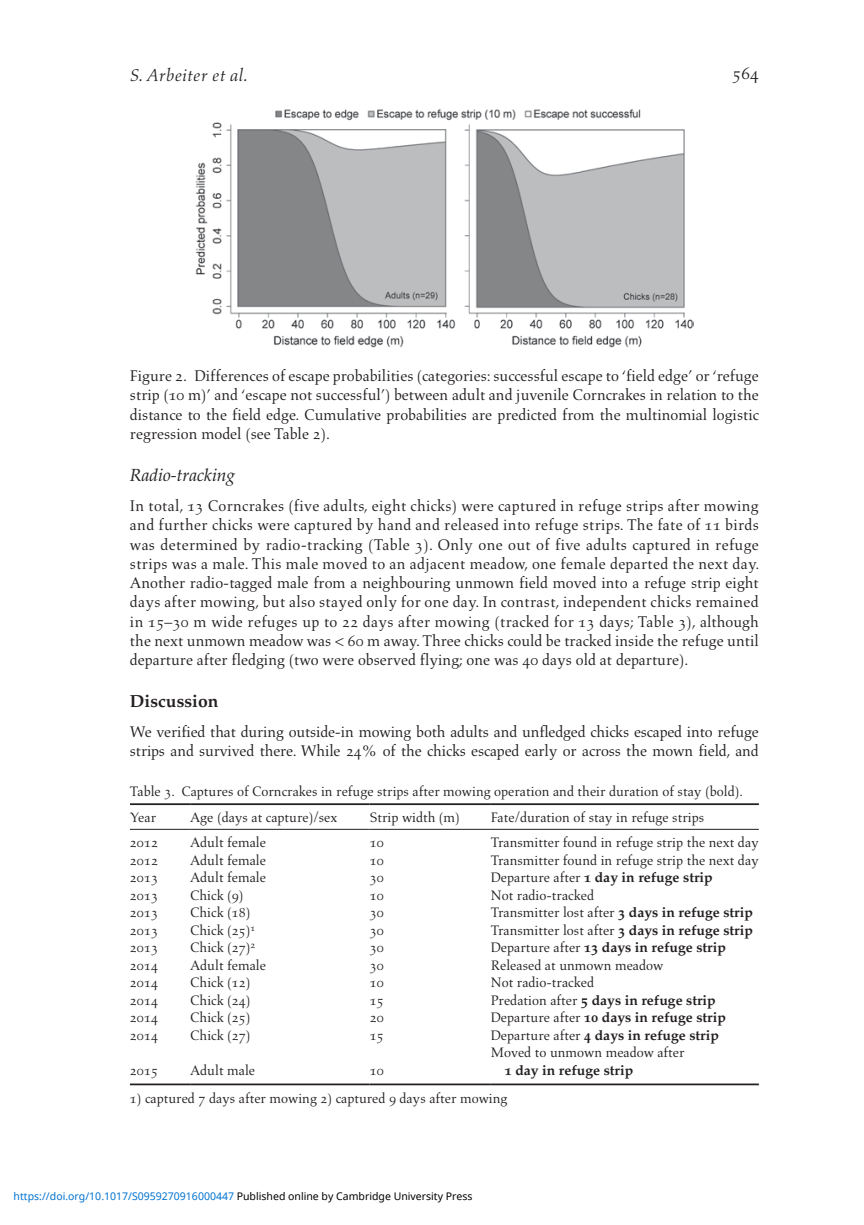
<style>
.page{position:relative;width:864px;height:1225px;background:#fff}
.page>*{position:absolute;margin:0;border:0;box-sizing:border-box;transform-origin:0 0}
.t1{font:italic 17.5px "Aldus";color:#231f20}
.t2{font:italic 17.5px "Palatino";color:#231f20}
.t3{font:700 17.5px "Palatino";color:#231f20}
.t4{font:17.5px "Aldus Roman SC";color:#231f20}
.t5{font:15.75px/19.2px "Aldus";letter-spacing:-.01em;color:#231f20;text-align:justify}
.t6{font:14px/25.6px "Aldus";color:#231f20}
.t7{font:700 14px "Palatino";color:#231f20}
.t8{font:14px "Aldus Roman SC";color:#231f20}
.t9{font:10.5px "Noto Sans";color:#0172cf}
.s1{font-family:"Aldus Roman SC"}
.s2{font-family:"Aldus";font-weight:400}
.s3{font-family:"Palatino Bold Os F";font-weight:400}
.s4{font-family:"Palatino Bold Os F"}
.s5{font-family:"Palatino";font-weight:700}
.s6{color:#000}
</style>
<div class="page">
<img style="left:196px;top:109px;width:496px;height:239px">
<hr style="left:130px;top:803px;width:60px;height:2px;background:#231f20">
<hr style="left:190px;top:803px;width:179px;height:2px;background:#231f20">
<hr style="left:369px;top:803px;width:121px;height:2px;background:#231f20">
<hr style="left:490px;top:803px;width:268px;height:2px;background:#231f20">
<hr style="left:130px;top:829px;width:60px;height:1px;background:#231f20">
<hr style="left:190px;top:829px;width:179px;height:1px;background:#231f20">
<hr style="left:369px;top:829px;width:121px;height:1px;background:#231f20">
<hr style="left:490px;top:829px;width:268px;height:1px;background:#231f20">
<hr style="left:130px;top:1083px;width:60px;height:2px;background:#231f20">
<hr style="left:190px;top:1083px;width:179px;height:2px;background:#231f20">
<hr style="left:369px;top:1083px;width:121px;height:2px;background:#231f20">
<hr style="left:490px;top:1083px;width:268px;height:2px;background:#231f20">
<p class="t1" style="left:130px;top:65px;width:119px">S. Arbeiter et al.</p>
<p class="t4" style="left:732px;top:63px;width:28px">564</p>
<p class="t5" style="left:130px;top:366px;width:630px">Figure <span class="s1">2</span>. Differences of escape probabilities (categories: successful escape to ‘field edge’ or ‘refuge strip (<span class="s1">10</span> m)’ and ‘escape not successful’) between adult and juvenile Corncrakes in relation to the distance to the field edge. Cumulative probabilities are predicted from the multinomial logistic regression model (see Table <span class="s1">2</span>).</p>
<p class="t2" style="left:130px;top:465px;width:107px">Radio-tracking</p>
<p class="t5" style="left:130px;top:496px;width:630px">In total, <span class="s1">13</span> Corncrakes (five adults, eight chicks) were captured in refuge strips after mowing and further chicks were captured by hand and released into refuge strips. The fate of <span class="s1">11</span> birds was determined by radio-tracking (Table <span class="s1">3</span>). Only one out of five adults captured in refuge strips was a male. This male moved to an adjacent meadow, one female departed the next day.<br>Another radio-tagged male from a neighbouring unmown field moved into a refuge strip eight days after mowing, but also stayed only for one day. In contrast, independent chicks remained in <span class="s1">15</span>–<span class="s1">30</span> m wide refuges up to <span class="s1">22</span> days after mowing (tracked for <span class="s1">13</span> days; Table <span class="s1">3</span>), although the next unmown meadow was &lt; <span class="s1">60</span> m away. Three chicks could be tracked inside the refuge until departure after fledging (two were observed flying; one was <span class="s1">40</span> days old at departure).</p>
<p class="t3" style="left:130px;top:691px;width:90px">Discussion</p>
<p class="t5" style="left:130px;top:722px;width:630px">We verified that during outside-in mowing both adults and unfledged chicks escaped into refuge strips and survived there. While <span class="s1">24</span>% of the chicks escaped early or across the mown field, and</p>
<p class="t6" style="left:130px;top:779px;width:614px">Table <span class="s1">3</span>. Captures of Corncrakes in refuge strips after mowing operation and their duration of stay (bold).<br>Year</p>
<p class="t6" style="left:190px;top:804px;width:149px">Age (days at capture)/sex</p>
<p class="t6" style="left:369px;top:804px;width:92px">Strip width (m)</p>
<p class="t6" style="left:490px;top:804px;width:215px">Fate/duration of stay in refuge strips</p>
<p class="t8" style="left:130px;top:835px;width:29px">2012</p>
<p class="t6" style="left:190px;top:830px;width:77px">Adult female</p>
<p class="t8" style="left:369px;top:835px;width:15px">10</p>
<p class="t6" style="left:490px;top:830px;width:269px">Transmitter found in refuge strip the next day</p>
<p class="t8" style="left:130px;top:852px;width:29px">2012</p>
<p class="t6" style="left:190px;top:847px;width:77px">Adult female</p>
<p class="t8" style="left:369px;top:852px;width:15px">10</p>
<p class="t6" style="left:490px;top:847px;width:269px">Transmitter found in refuge strip the next day</p>
<p class="t8" style="left:130px;top:870px;width:29px">2013</p>
<p class="t6" style="left:190px;top:865px;width:77px">Adult female</p>
<p class="t8" style="left:369px;top:870px;width:15px">30</p>
<p class="t7" style="left:490px;top:869px;width:223px"><span class="s2">Departure after</span> <span class="s3">1</span> day in refuge strip</p>
<p class="t8" style="left:130px;top:887px;width:29px">2013</p>
<p class="t6" style="left:190px;top:882px;width:55px">Chick (<span class="s1">9</span>)</p>
<p class="t8" style="left:369px;top:887px;width:15px">10</p>
<p class="t6" style="left:490px;top:882px;width:105px">Not radio-tracked</p>
<p class="t8" style="left:130px;top:905px;width:29px">2013</p>
<p class="t6" style="left:190px;top:900px;width:62px">Chick (<span class="s1">18</span>)</p>
<p class="t8" style="left:369px;top:905px;width:15px">30</p>
<p class="t6" style="left:490px;top:900px;width:263px">Transmitter lost after <span class="s4">3</span> <span class="s5">days in refuge strip</span></p>
<p class="t8" style="left:130px;top:922px;width:29px">2013</p>
<p class="t6" style="left:190px;top:917px;width:67px">Chick (<span class="s1">25</span>)<sup>1</sup></p>
<p class="t8" style="left:369px;top:922px;width:15px">30</p>
<p class="t6" style="left:490px;top:917px;width:263px">Transmitter lost after <span class="s4">3</span> <span class="s5">days in refuge strip</span></p>
<p class="t8" style="left:130px;top:940px;width:29px">2013</p>
<p class="t6" style="left:190px;top:935px;width:67px">Chick (<span class="s1">27</span>)<sup>2</sup></p>
<p class="t8" style="left:369px;top:940px;width:15px">30</p>
<p class="t7" style="left:490px;top:939px;width:236px"><span class="s2">Departure after</span> <span class="s3">13</span> days in refuge strip</p>
<p class="t8" style="left:130px;top:957px;width:29px">2014</p>
<p class="t6" style="left:190px;top:952px;width:77px">Adult female</p>
<p class="t8" style="left:369px;top:957px;width:15px">30</p>
<p class="t6" style="left:490px;top:952px;width:174px">Released at unmown meadow</p>
<p class="t8" style="left:130px;top:975px;width:29px">2014</p>
<p class="t6" style="left:190px;top:970px;width:62px">Chick (<span class="s1">12</span>)</p>
<p class="t8" style="left:369px;top:975px;width:15px">10</p>
<p class="t6" style="left:490px;top:970px;width:105px">Not radio-tracked</p>
<p class="t8" style="left:130px;top:992px;width:29px">2014</p>
<p class="t6" style="left:190px;top:987px;width:62px">Chick (<span class="s1">24</span>)</p>
<p class="t8" style="left:369px;top:992px;width:15px">15</p>
<p class="t7" style="left:490px;top:992px;width:226px"><span class="s2">Predation after</span> <span class="s3">5</span> days in refuge strip</p>
<p class="t8" style="left:130px;top:1010px;width:29px">2014</p>
<p class="t6" style="left:190px;top:1005px;width:62px">Chick (<span class="s1">25</span>)</p>
<p class="t8" style="left:369px;top:1010px;width:15px">20</p>
<p class="t7" style="left:490px;top:1009px;width:236px"><span class="s2">Departure after</span> <span class="s3">10</span> days in refuge strip</p>
<p class="t8" style="left:130px;top:1027px;width:29px">2014</p>
<p class="t6" style="left:190px;top:1022px;width:62px">Chick (<span class="s1">27</span>)</p>
<p class="t8" style="left:369px;top:1027px;width:15px">15</p>
<p class="t7" style="left:490px;top:1027px;width:229px"><span class="s2">Departure after</span> <span class="s3">4</span> days in refuge strip</p>
<p class="t8" style="left:130px;top:1062px;width:29px">2015</p>
<p class="t6" style="left:190px;top:1057px;width:66px">Adult male</p>
<p class="t8" style="left:369px;top:1062px;width:15px">10</p>
<p class="t6" style="left:490px;top:1040px;width:195px">Moved to unmown meadow after</p>
<p class="t7" style="left:504px;top:1062px;width:130px"><span class="s3">1</span> day in refuge strip</p>
<p class="t6" style="left:130px;top:1085px;width:379px"><span class="s1">1</span>) captured <span class="s1">7</span> days after mowing <span class="s1">2</span>) captured <span class="s1">9</span> days after mowing</p>
<p class="t9" style="left:14px;top:1189px;width:460px">https://doi.org/10.1017/S0959270916000447 <span class="s6">Published online by Cambridge University Press</span></p>
</div>
